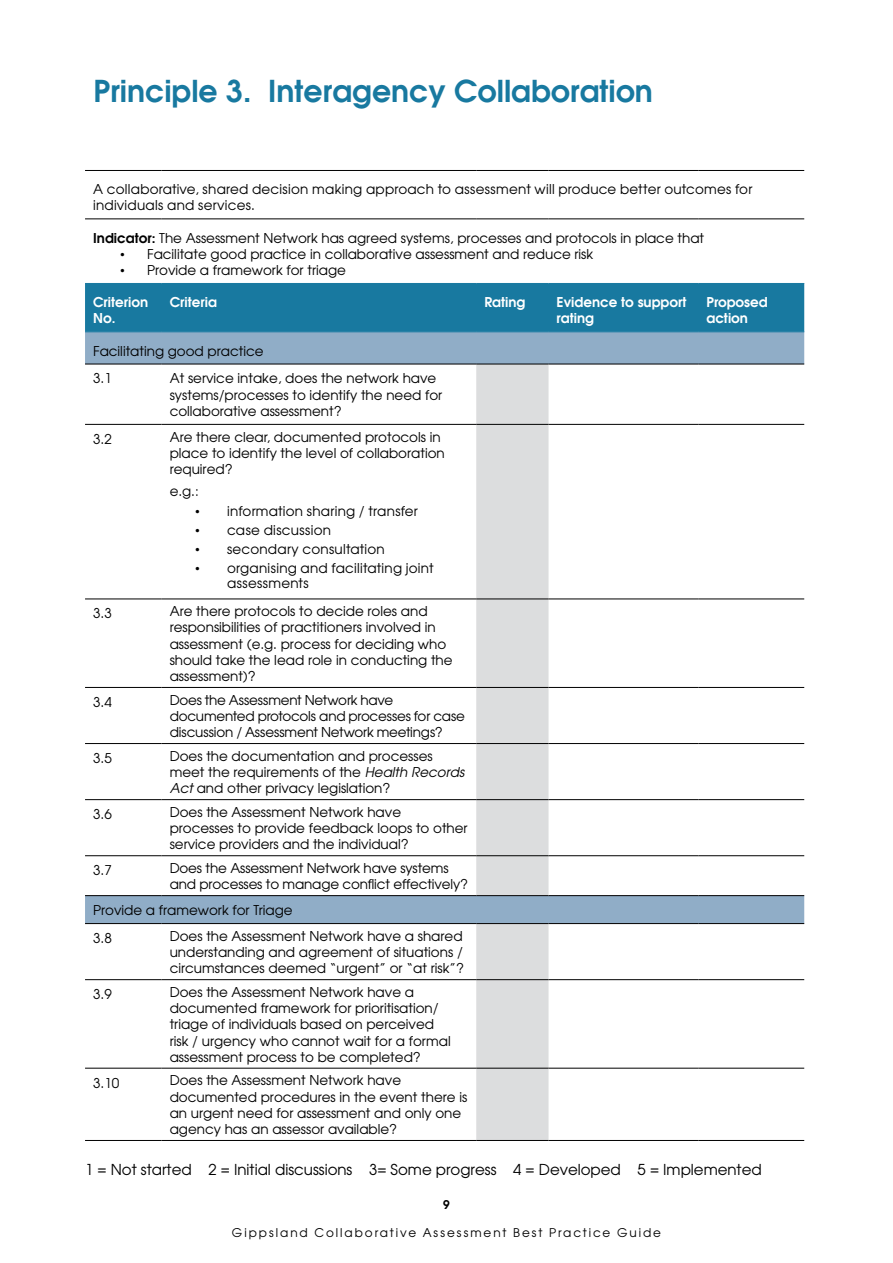
<style>
.page{position:relative;width:893px;height:1263px;background:#fff}
.page>*{position:absolute;margin:0;border:0;box-sizing:border-box;transform-origin:0 0}
.t1{font:700 30px "Avalon";color:#1879a0}
.t2{font:15px "Avalon";color:#000}
.heading_1{font:13.5px/16.2px "Avalon";color:#000}
.heading_1-2{font:13.5px/16.2px "Avalon";letter-spacing:.02em;color:#000}
.t3{font:700 13.5px/16.2px "Avalon";color:#fff}
.heading_1-3{font:13.5px "Avalon";letter-spacing:.025em;color:#000}
.t4{font:12px "Avalon";letter-spacing:.165em;color:#000}
.t5{font:700 12px "Avalon";color:#000}
.s1{font-weight:700}
.s2{font-family:"Times New Roman"}
.s3{font-style:italic}
</style>
<div class="page">
<div style="left:85px;top:284px;width:719px;height:47px;background:#1879a0"></div>
<svg style="left:85px;top:332px;width:719px;height:591px"></svg>
<svg style="left:476px;top:365px;width:73px;height:775px;background:#d9dbdc"></svg>
<hr style="left:85px;top:170px;width:77px;height:1px;background:#000">
<hr style="left:162px;top:170px;width:314px;height:1px;background:#000">
<hr style="left:476px;top:170px;width:73px;height:1px;background:#000">
<hr style="left:549px;top:170px;width:149px;height:1px;background:#000">
<hr style="left:698px;top:170px;width:106px;height:1px;background:#000">
<hr style="left:85px;top:218px;width:77px;height:1px;background:#000">
<hr style="left:162px;top:218px;width:314px;height:1px;background:#000">
<hr style="left:476px;top:218px;width:73px;height:1px;background:#000">
<hr style="left:549px;top:218px;width:149px;height:1px;background:#000">
<hr style="left:698px;top:218px;width:106px;height:1px;background:#000">
<hr style="left:85px;top:364px;width:77px;height:1px;background:#000">
<hr style="left:162px;top:364px;width:314px;height:1px;background:#000">
<hr style="left:476px;top:364px;width:73px;height:1px;background:#000">
<hr style="left:549px;top:364px;width:149px;height:1px;background:#000">
<hr style="left:698px;top:364px;width:106px;height:1px;background:#000">
<hr style="left:85px;top:424px;width:77px;height:1px;background:#000">
<hr style="left:162px;top:424px;width:314px;height:1px;background:#000">
<hr style="left:476px;top:424px;width:73px;height:1px;background:#000">
<hr style="left:549px;top:424px;width:149px;height:1px;background:#000">
<hr style="left:698px;top:424px;width:106px;height:1px;background:#000">
<hr style="left:85px;top:598px;width:77px;height:1px;background:#000">
<hr style="left:162px;top:598px;width:314px;height:1px;background:#000">
<hr style="left:476px;top:598px;width:73px;height:1px;background:#000">
<hr style="left:549px;top:598px;width:149px;height:1px;background:#000">
<hr style="left:698px;top:598px;width:106px;height:1px;background:#000">
<hr style="left:85px;top:687px;width:77px;height:1px;background:#000">
<hr style="left:162px;top:687px;width:314px;height:1px;background:#000">
<hr style="left:476px;top:687px;width:73px;height:1px;background:#000">
<hr style="left:549px;top:687px;width:149px;height:1px;background:#000">
<hr style="left:698px;top:687px;width:106px;height:1px;background:#000">
<hr style="left:85px;top:743px;width:77px;height:1px;background:#000">
<hr style="left:162px;top:743px;width:314px;height:1px;background:#000">
<hr style="left:476px;top:743px;width:73px;height:1px;background:#000">
<hr style="left:549px;top:743px;width:149px;height:1px;background:#000">
<hr style="left:698px;top:743px;width:106px;height:1px;background:#000">
<hr style="left:85px;top:799px;width:77px;height:1px;background:#000">
<hr style="left:162px;top:799px;width:314px;height:1px;background:#000">
<hr style="left:476px;top:799px;width:73px;height:1px;background:#000">
<hr style="left:549px;top:799px;width:149px;height:1px;background:#000">
<hr style="left:698px;top:799px;width:106px;height:1px;background:#000">
<hr style="left:85px;top:855px;width:77px;height:1px;background:#000">
<hr style="left:162px;top:855px;width:314px;height:1px;background:#000">
<hr style="left:476px;top:855px;width:73px;height:1px;background:#000">
<hr style="left:549px;top:855px;width:149px;height:1px;background:#000">
<hr style="left:698px;top:855px;width:106px;height:1px;background:#000">
<hr style="left:85px;top:895px;width:77px;height:1px;background:#000">
<hr style="left:162px;top:895px;width:314px;height:1px;background:#000">
<hr style="left:476px;top:895px;width:73px;height:1px;background:#000">
<hr style="left:549px;top:895px;width:149px;height:1px;background:#000">
<hr style="left:698px;top:895px;width:106px;height:1px;background:#000">
<hr style="left:85px;top:923px;width:77px;height:1px;background:#000">
<hr style="left:162px;top:923px;width:314px;height:1px;background:#000">
<hr style="left:476px;top:923px;width:73px;height:1px;background:#000">
<hr style="left:549px;top:923px;width:149px;height:1px;background:#000">
<hr style="left:698px;top:923px;width:106px;height:1px;background:#000">
<hr style="left:85px;top:979px;width:77px;height:1px;background:#000">
<hr style="left:162px;top:979px;width:314px;height:1px;background:#000">
<hr style="left:476px;top:979px;width:73px;height:1px;background:#000">
<hr style="left:549px;top:979px;width:149px;height:1px;background:#000">
<hr style="left:698px;top:979px;width:106px;height:1px;background:#000">
<hr style="left:85px;top:1068px;width:77px;height:1px;background:#000">
<hr style="left:162px;top:1068px;width:314px;height:1px;background:#000">
<hr style="left:476px;top:1068px;width:73px;height:1px;background:#000">
<hr style="left:549px;top:1068px;width:149px;height:1px;background:#000">
<hr style="left:698px;top:1068px;width:106px;height:1px;background:#000">
<hr style="left:85px;top:1140px;width:77px;height:1px;background:#000">
<hr style="left:162px;top:1140px;width:314px;height:1px;background:#000">
<hr style="left:476px;top:1140px;width:73px;height:1px;background:#000">
<hr style="left:549px;top:1140px;width:149px;height:1px;background:#000">
<hr style="left:698px;top:1140px;width:106px;height:1px;background:#000">
<hr style="left:85px;top:283px;width:77px;height:1px;background:#1879a0">
<hr style="left:162px;top:283px;width:314px;height:1px;background:#1879a0">
<hr style="left:476px;top:283px;width:73px;height:1px;background:#1879a0">
<hr style="left:549px;top:283px;width:149px;height:1px;background:#1879a0">
<hr style="left:698px;top:283px;width:106px;height:1px;background:#1879a0">
<hr style="left:85px;top:331px;width:77px;height:1px;background:#1879a0">
<hr style="left:162px;top:331px;width:314px;height:1px;background:#1879a0">
<hr style="left:476px;top:331px;width:73px;height:1px;background:#1879a0">
<hr style="left:549px;top:331px;width:149px;height:1px;background:#1879a0">
<hr style="left:698px;top:331px;width:106px;height:1px;background:#1879a0">
<p class="t1" style="left:94px;top:71px;width:561px">Principle 3. Interagency Collaboration</p>
<p class="heading_1-2" style="left:93px;top:181px;width:661px">A collaborative, shared decision making approach to assessment will produce better outcomes for individuals and services.</p>
<p class="heading_1" style="left:93px;top:229px;width:612px"><span class="s1">Indicator:</span> The Assessment Network has agreed systems, processes and protocols in place that</p>
<p class="heading_1" style="left:120px;top:246px;width:475px"><span class="s2">•</span> Facilitate good practice in collaborative assessment and reduce risk</p>
<p class="heading_1" style="left:120px;top:262px;width:227px"><span class="s2">•</span> Provide a framework for triage</p>
<p class="t3" style="left:93px;top:294px;width:57px">Criterion<br>No.</p>
<p class="t3" style="left:170px;top:294px;width:49px">Criteria</p>
<p class="t3" style="left:484px;top:294px;width:43px">Rating</p>
<p class="t3" style="left:557px;top:294px;width:131px">Evidence to support rating</p>
<p class="t3" style="left:706px;top:294px;width:63px">Proposed action</p>
<p class="heading_1" style="left:93px;top:342px;width:172px">Facilitating good practice</p>
<p class="heading_1" style="left:93px;top:370px;width:20px">3.1</p>
<p class="heading_1" style="left:170px;top:370px;width:274px">At service intake, does the network have systems/processes to identify the need for collaborative assessment?</p>
<p class="heading_1" style="left:93px;top:431px;width:20px">3.2</p>
<p class="heading_1" style="left:170px;top:428px;width:277px">Are there clear, documented protocols in place to identify the level of collaboration required?</p>
<p class="heading_1" style="left:170px;top:483px;width:31px">e.g.:</p>
<p class="heading_1-2" style="left:195px;top:502px;width:224px"><span class="s2">•</span> information sharing / transfer</p>
<p class="heading_1-3" style="left:195px;top:521px;width:137px"><span class="s2">•</span> case discussion</p>
<p class="heading_1-2" style="left:195px;top:541px;width:191px"><span class="s2">•</span> secondary consultation</p>
<p class="heading_1-2" style="left:227px;top:561px;width:208px;line-height:15px;text-indent:-32px"><span class="s2">•</span> organising and facilitating joint assessments</p>
<p class="heading_1" style="left:93px;top:605px;width:20px">3.3</p>
<p class="heading_1" style="left:170px;top:603px;width:284px">Are there protocols to decide roles and responsibilities of practitioners involved in assessment (e.g. process for deciding who should take the lead role in conducting the assessment)?</p>
<p class="heading_1" style="left:93px;top:694px;width:20px">3.4</p>
<p class="heading_1" style="left:170px;top:691px;width:297px">Does the Assessment Network have documented protocols and processes for case discussion / Assessment Network meetings?</p>
<p class="heading_1" style="left:93px;top:750px;width:20px">3.5</p>
<p class="heading_1" style="left:170px;top:748px;width:296px">Does the documentation and processes meet the requirements of the <span class="s3">Health Records<br>Act</span> and other privacy legislation?</p>
<p class="heading_1" style="left:93px;top:806px;width:20px">3.6</p>
<p class="heading_1" style="left:170px;top:804px;width:299px">Does the Assessment Network have processes to provide feedback loops to other service providers and the individual?</p>
<p class="heading_1" style="left:93px;top:862px;width:20px">3.7</p>
<p class="heading_1" style="left:170px;top:860px;width:300px">Does the Assessment Network have systems and processes to manage conflict effectively?</p>
<p class="heading_1" style="left:93px;top:902px;width:201px">Provide a framework for Triage</p>
<p class="heading_1" style="left:93px;top:930px;width:20px">3.8</p>
<p class="heading_1" style="left:170px;top:928px;width:296px;text-align:justify">Does the Assessment Network have a shared understanding and agreement of situations / circumstances deemed “urgent” or “at risk”?</p>
<p class="heading_1" style="left:93px;top:986px;width:20px">3.9</p>
<p class="heading_1" style="left:170px;top:984px;width:283px">Does the Assessment Network have a documented framework for prioritisation/ triage of individuals based on perceived risk / urgency who cannot wait for a formal assessment process to be completed?</p>
<p class="heading_1" style="left:93px;top:1074px;width:28px">3.10</p>
<p class="heading_1" style="left:170px;top:1072px;width:299px">Does the Assessment Network have documented procedures in the event there is an urgent need for assessment and only one agency has an assessor available?</p>
<p class="t2" style="left:85px;top:1160px;width:678px">1 = Not started 2 = Initial discussions 3= Some progress 4 = Developed 5 = Implemented</p>
<p class="t5" style="left:443px;top:1196px;width:8px">9</p>
<p class="t4" style="left:232px;top:1225px;width:431px">Gippsland Collaborative Assessment Best Practice Guide</p>
</div>
